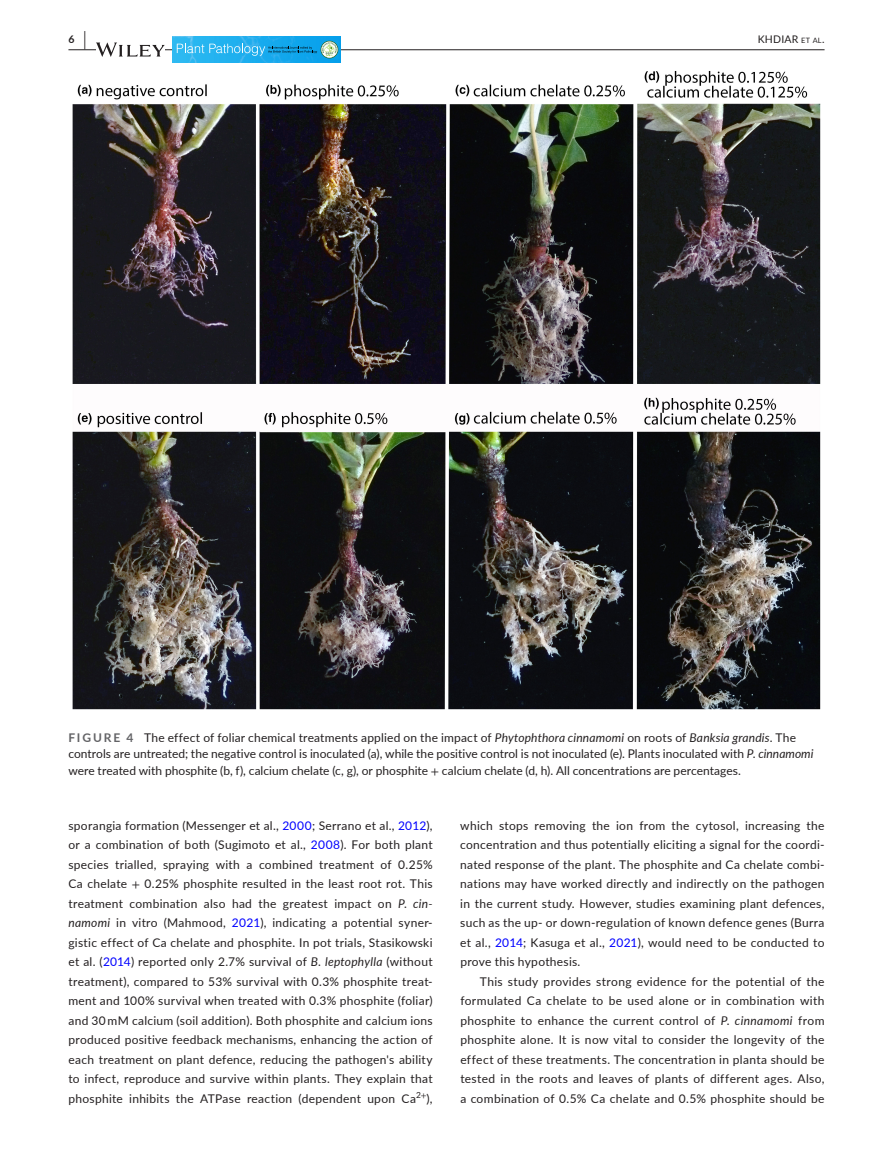
<style>
.page{position:relative;width:893px;height:1174px;background:#fff}
.page>*{position:absolute;margin:0;border:0;box-sizing:border-box;transform-origin:0 0}
.t1{font:12px/19.5px "Lato";letter-spacing:.01em;color:#231f20;text-align:justify}
.t2{font:10.5px "Lato";letter-spacing:.025em;color:#231f20}
.t3{font:700 10.5px "Lato";color:#231f20}
.s1{font-size:19.5px}
.s2{font-size:7.35px}
.s3{font-weight:700;color:#636366}
.s4{font-style:italic}
.s5{font-family:"STIX"}
.s6{color:#00f}
</style>
<div class="page">
<hr style="left:68px;top:49px;width:756px;height:1px;background:#231f20">
<svg style="left:96px;top:42px;width:69px;height:15px"></svg>
<img style="left:172px;top:37px;width:168px;height:25px">
<svg style="left:321px;top:41px;width:17px;height:17px"></svg>
<svg style="left:177px;top:42px;width:160px;height:14px;background:#40b3e3"></svg>
<img style="left:73px;top:71px;width:747px;height:638px">
<p class="t3" style="left:68px;top:31px;width:19px">6 <span class="s1">|</span></p>
<p class="t2" style="left:758px;top:31px;width:68px">KHDIAR <span class="s2">et al</span>.</p>
<p class="t1" style="left:68px;top:728px;width:746px;line-height:16.5px;text-align:left"><span class="s3">FIGURE 4</span> The effect of foliar chemical treatments applied on the impact of <span class="s4">Phytophthora cinnamomi</span> on roots of <span class="s4">Banksia grandis</span>. The controls are untreated; the negative control is inoculated (a), while the positive control is not inoculated (e). Plants inoculated with <span class="s4">P</span>. <span class="s4">cinnamomi </span>were treated with phosphite (b, f), calcium chelate (c, g), or phosphite <span class="s5">+</span> calcium chelate (d, h). All concentrations are percentages.</p>
<p class="t1" style="left:68px;top:815px;width:366px">sporangia formation (Messenger et al., <span class="s6">2000</span>; Serrano et al., <span class="s6">2012</span>), or a combination of both (Sugimoto et al., <span class="s6">2008</span>). For both plant species trialled, spraying with a combined treatment of 0.25% Ca chelate <span class="s5">+</span> 0.25% phosphite resulted in the least root rot. This treatment combination also had the greatest impact on <span class="s4">P. cin&shy;namomi</span> in vitro (Mahmood, <span class="s6">2021</span>), indicating a potential syner&shy;gistic effect of Ca chelate and phosphite. In pot trials, Stasikowski et al. (<span class="s6">2014</span>) reported only 2.7% survival of <span class="s4">B. leptophylla</span> (without treatment), compared to 53% survival with 0.3% phosphite treat&shy;ment and 100% survival when treated with 0.3% phosphite (foliar) and 30 mM calcium (soil addition). Both phosphite and calcium ions produced positive feedback mechanisms, enhancing the action of each treatment on plant defence, reducing the pathogen's ability to infect, reproduce and survive within plants. They explain that phosphite inhibits the ATPase reaction (dependent upon Ca<sup>2</sup><sup>+</sup>),</p>
<p class="t1" style="left:460px;top:815px;width:366px">which stops removing the ion from the cytosol, increasing the concentration and thus potentially eliciting a signal for the coordi&shy;nated response of the plant. The phosphite and Ca chelate combi&shy;nations may have worked directly and indirectly on the pathogen in the current study. However, studies examining plant defences, such as the up- or down-regulation of known defence genes (Burra et al., <span class="s6">2014</span>; Kasuga et al., <span class="s6">2021</span>), would need to be conducted to prove this hypothesis.</p>
<p class="t1" style="left:460px;top:971px;width:366px;text-indent:20px">This study provides strong evidence for the potential of the formulated Ca chelate to be used alone or in combination with phosphite to enhance the current control of <span class="s4">P. cinnamomi</span> from phosphite alone. It is now vital to consider the longevity of the effect of these treatments. The concentration in planta should be tested in the roots and leaves of plants of different ages. Also, a combination of 0.5% Ca chelate and 0.5% phosphite should be</p>
</div>
